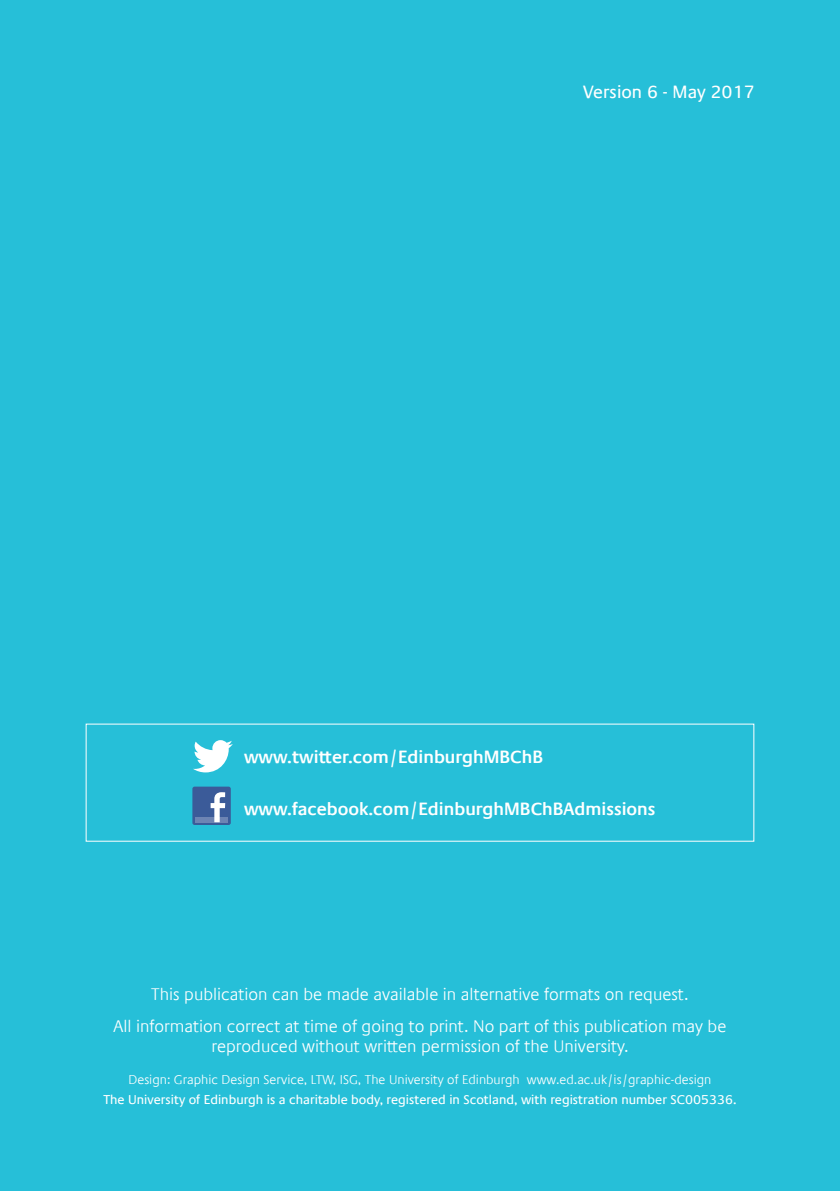
<style>
.page{position:relative;width:840px;height:1191px;background:#fff}
.page>*{position:absolute;margin:0;border:0;box-sizing:border-box;transform-origin:0 0}
.t1{font:600 18px "Praxis Com";color:#fff}
.t2{font:18px "Praxis Com";color:#fff}
.t3{font:300 17px/20.4px "Praxis Com";color:#fff;text-align:center}
.t4{font:13px "Praxis Com";color:#fff}
.t5{font:300 13px "Praxis Com";color:#fff}
</style>
<div class="page">
<div style="left:0;top:0;width:839px;height:1191px;background:#26bfd8"></div>
<svg style="left:193px;top:740px;width:40px;height:32px"></svg>
<div style="left:192px;top:786px;width:39px;height:39px;background:#3b5b99;border-radius:2px"></div>
<div style="left:195px;top:816px;width:33px;height:6px;background:#6d84b3"></div>
<svg style="left:210px;top:792px;width:15px;height:30px"></svg>
<p class="t2" style="left:582px;top:81px;width:173px">Version 6 - May 2017</p>
<p class="t1" style="left:244px;top:746px;width:300px">www.twitter.com/EdinburghMBChB</p>
<p class="t1" style="left:244px;top:797px;width:413px">www.facebook.com/EdinburghMBChBAdmissions</p>
<p class="t3" style="left:151px;top:984px;width:538px">This publication can be made available in alternative formats on request.</p>
<p class="t3" style="left:113px;top:1015px;width:614px">All information correct at time of going to print. No part of this publication may be reproduced without written permission of the University.</p>
<p class="t5" style="left:128px;top:1072px;width:584px">Design: Graphic Design Service, LTW, ISG, The University of Edinburgh www.ed.ac.uk/is/graphic-design</p>
<p class="t4" style="left:103px;top:1092px;width:634px">The University of Edinburgh is a charitable body, registered in Scotland, with registration number SC005336.</p>
</div>
